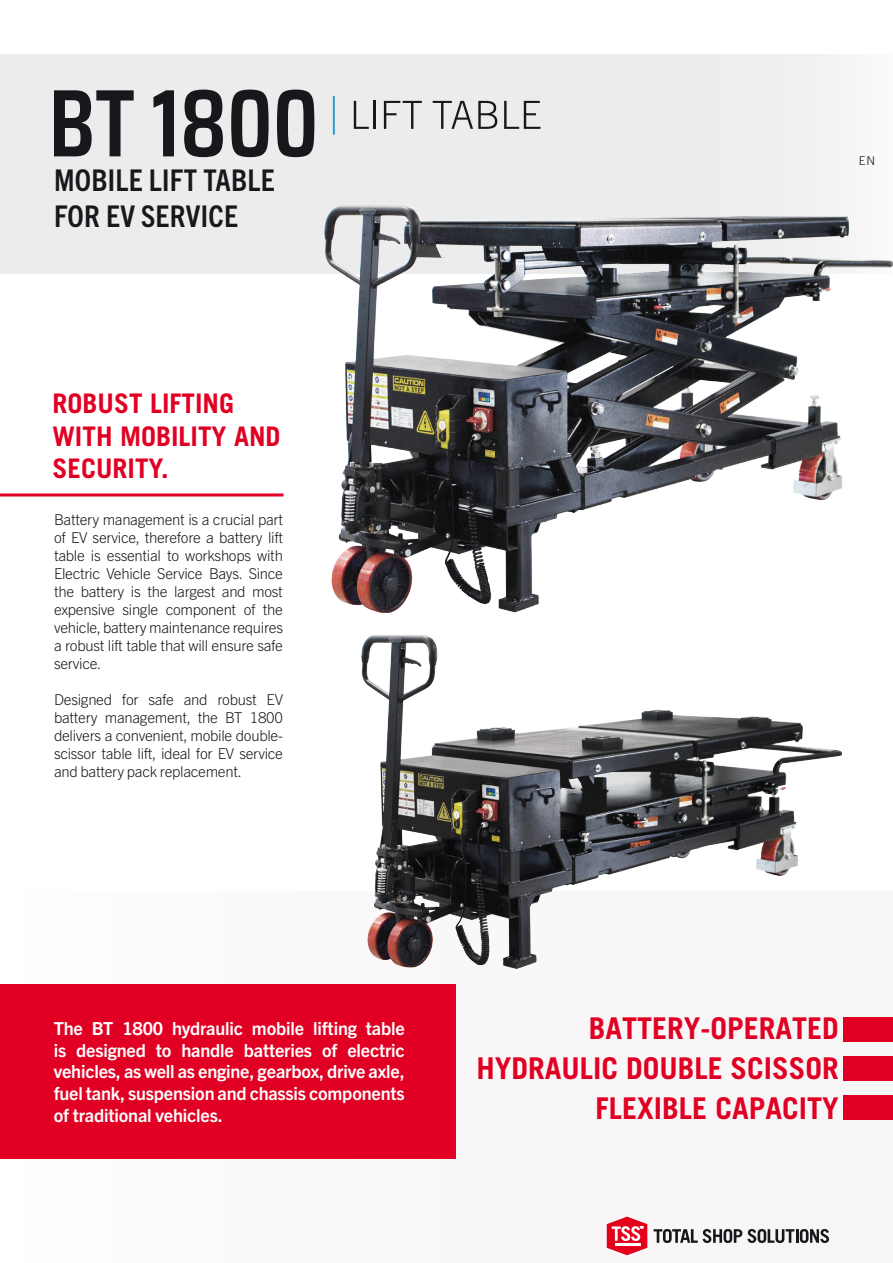
<style>
.page{position:relative;width:893px;height:1263px;background:#fff}
.page>*{position:absolute;margin:0;border:0;box-sizing:border-box;transform-origin:0 0}
.t1{font:700 30px "Trade Gothic LT Std";color:#e10023}
.header_bold{font:700 condensed 30px "Trade Gothic Next LT Pro";letter-spacing:.01em;color:#1a171c}
.header_red{font:700 27px/32.4px "Trade Gothic LT Std";color:#e10023}
.paragraph_description_white{font:700 18px/21.6px "Trade Gothic Next LT Pro";letter-spacing:-.01em;color:#fff;text-align:justify}
.prod_description{font:300 15px/18px "Trade Gothic Next LT Pro";letter-spacing:-.02em;color:#1a171c;text-align:justify}
.t2{font:300 12px "Trade Gothic LT Std";color:#1a171c}
</style>
<div class="page">
<div style="left:0;top:891px;width:893px;height:372px;background:#f9f7f8"></div>
<div style="left:0;top:54px;width:893px;height:220px;background:#edeced"></div>
<svg style="left:54px;top:90px;width:80px;height:66px"></svg>
<svg style="left:153px;top:90px;width:21px;height:66px"></svg>
<svg style="left:184px;top:90px;width:39px;height:67px"></svg>
<svg style="left:231px;top:90px;width:38px;height:67px"></svg>
<svg style="left:277px;top:90px;width:37px;height:67px"></svg>
<div style="left:844px;top:1017px;width:49px;height:24px;background:#e10023"></div>
<div style="left:844px;top:1056px;width:49px;height:24px;background:#e10023"></div>
<div style="left:844px;top:1095px;width:49px;height:24px;background:#e10023"></div>
<div style="left:0;top:984px;width:455px;height:175px;background:#e10023"></div>
<hr style="left:0;top:493px;width:284px;height:3px;background:#e10023">
<svg style="left:654px;top:1229px;width:175px;height:14px"></svg>
<svg style="left:607px;top:1216px;width:40px;height:39px"></svg>
<hr style="left:615px;top:1243px;width:25px;height:2px;background:#fff">
<svg style="left:354px;top:101px;width:15px;height:28px"></svg>
<hr style="left:373px;top:101px;width:3px;height:28px;background:#1a171c">
<svg style="left:384px;top:101px;width:38px;height:28px"></svg>
<svg style="left:433px;top:101px;width:64px;height:28px"></svg>
<svg style="left:504px;top:101px;width:36px;height:28px"></svg>
<hr style="left:333px;top:96px;width:2px;height:39px;background:#1c9ad2">
<img style="left:324px;top:206px;width:569px;height:406px">
<img style="left:362px;top:634px;width:480px;height:334px">
<p class="header_bold" style="left:54px;top:160px;width:222px">MOBILE LIFT TABLE</p>
<p class="header_bold" style="left:54px;top:196px;width:186px">FOR EV SERVICE</p>
<p class="header_red" style="left:52px;top:387px;width:230px">ROBUST LIFTING<br>WITH MOBILITY AND<br>SECURITY.</p>
<p class="prod_description" style="left:54px;top:510px;width:231px">Battery management is a crucial part of EV service, therefore a battery lift table is essential to workshops with Electric Vehicle Service Bays. Since the battery is the largest and most expensive single component of the vehicle, battery maintenance requires a robust lift table that will ensure safe service.</p>
<p class="prod_description" style="left:54px;top:690px;width:231px">Designed for safe and robust EV battery management, the BT 1800 delivers a convenient, mobile double&shy;scissor table lift, ideal for EV service and battery pack replacement.</p>
<p class="t2" style="left:859px;top:154px;width:18px">EN</p>
<p class="paragraph_description_white" style="left:54px;top:1017px;width:353px">The BT 1800 hydraulic mobile lifting table is designed to handle batteries of electric vehicles, as well as engine, gearbox, drive axle, fuel tank, suspension and chassis components of traditional vehicles.</p>
<p class="t1" style="left:589px;top:1010px;width:252px">BATTERY-OPERATED</p>
<p class="t1" style="left:477px;top:1050px;width:364px">HYDRAULIC DOUBLE SCISSOR</p>
<p class="t1" style="left:596px;top:1090px;width:245px">FLEXIBLE CAPACITY</p>
</div>
